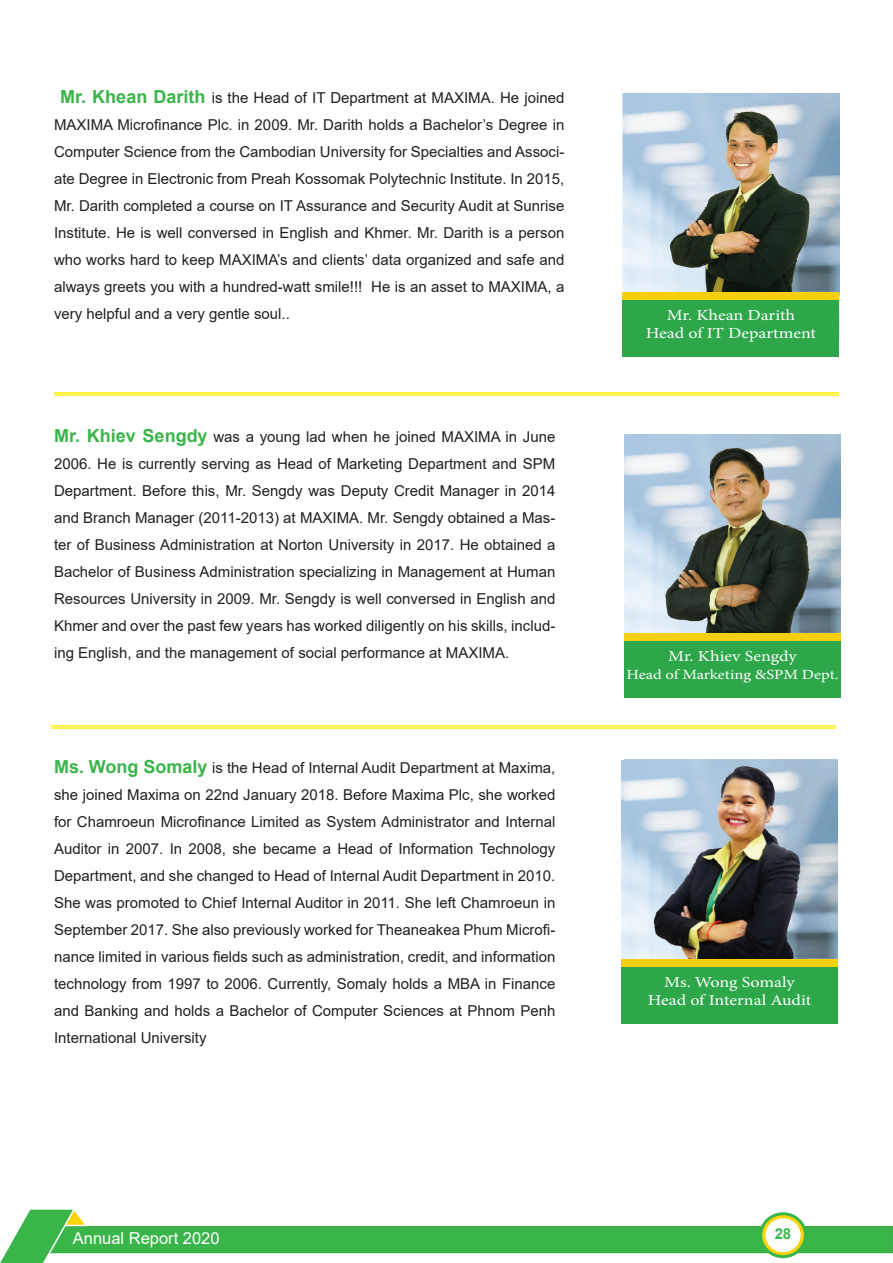
<style>
.page{position:relative;width:893px;height:1263px;background:#fff}
.page>*{position:absolute;margin:0;border:0;box-sizing:border-box;transform-origin:0 0}
.t1{font:16.5px "Arial";color:#fff}
.t2{font:15.3px/18px "Minion Pro";color:#fff;text-align:center;scale:1.18 1}
.t3{font:15px/27px "Arial";color:#231f20;text-align:justify}
.t4{font:700 15px "Arial";color:#3ab54a}
.t5{font:14.1px "Minion Pro";letter-spacing:-.005em;color:#fff;scale:1.18 1}
.s1{font-weight:700;font-size:18px;color:#3ab54a}
</style>
<div class="page">
<div style="left:26px;top:1227px;width:866px;height:25px;background:#3ab54a"></div>
<div style="left:25px;top:1226px;width:868px;height:27px;border:2px solid #40ae49"></div>
<svg style="left:761px;top:1214px;width:44px;height:43px"></svg>
<div style="left:759px;top:1212px;width:48px;height:46px;border:3px solid #3ab54a;border-radius:50%"></div>
<div style="left:767px;top:1220px;width:32px;height:31px;background:#fff;border-radius:50%"></div>
<div style="left:765px;top:1218px;width:36px;height:34px;border:3px solid #fff;border-radius:50%"></div>
<svg style="left:0;top:1209px;width:88px;height:54px"></svg>
<svg style="left:889px;top:1226px;width:4px;height:28px"></svg>
<hr style="left:54px;top:392px;width:785px;height:1px;background:#fff101">
<hr style="left:54px;top:393px;width:785px;height:1px;background:#fff101">
<hr style="left:54px;top:395px;width:785px;height:1px;background:#fff101">
<hr style="left:51px;top:725px;width:785px;height:1px;background:#fff101">
<hr style="left:51px;top:726px;width:785px;height:1px;background:#fff101">
<hr style="left:51px;top:728px;width:785px;height:1px;background:#fff101">
<img style="left:625px;top:760px;width:213px;height:199px">
<div style="left:621px;top:966px;width:217px;height:57px;background:#2da749"></div>
<div style="left:621px;top:959px;width:217px;height:7px;background:#f7cf11"></div>
<img style="left:624px;top:434px;width:217px;height:200px">
<div style="left:624px;top:641px;width:217px;height:57px;background:#2da749"></div>
<div style="left:624px;top:634px;width:217px;height:7px;background:#f7cf11"></div>
<img style="left:622px;top:93px;width:21px;height:199px">
<img style="left:643px;top:93px;width:196px;height:199px">
<div style="left:622px;top:299px;width:217px;height:58px;background:#2da749"></div>
<div style="left:622px;top:292px;width:217px;height:7px;background:#f7cf11"></div>
<p class="t3" style="left:54px;top:84px;width:512px;text-indent:6px"><span class="s1">Mr. Khean Darith</span> is the Head of IT Department at MAXIMA. He joined MAXIMA Microfinance Plc. in 2009. Mr. Darith holds a Bachelor’s Degree in Computer Science from the Cambodian University for Specialties and Associ&shy;ate Degree in Electronic from Preah Kossomak Polytechnic Institute. In 2015, Mr. Darith completed a course on IT Assurance and Security Audit at Sunrise Institute. He is well conversed in English and Khmer. Mr. Darith is a person who works hard to keep MAXIMA’s and clients’ data organized and safe and always greets you with a hundred-watt smile!!! He is an asset to MAXIMA, a very helpful and a very gentle soul..</p>
<p class="t3" style="left:54px;top:423px;width:503px"><span class="s1">Mr. Khiev Sengdy</span> was a young lad when he joined MAXIMA in June 2006. He is currently serving as Head of Marketing Department and SPM Department. Before this, Mr. Sengdy was Deputy Credit Manager in 2014 and Branch Manager (2011-2013) at MAXIMA. Mr. Sengdy obtained a Mas&shy;ter of Business Administration at Norton University in 2017. He obtained a Bachelor of Business Administration specializing in Management at Human Resources University in 2009. Mr. Sengdy is well conversed in English and Khmer and over the past few years has worked diligently on his skills, includ&shy;ing English, and the management of social performance at MAXIMA.</p>
<p class="t3" style="left:54px;top:754px;width:503px"><span class="s1">Ms. Wong Somaly</span> is the Head of Internal Audit Department at Maxima, she joined Maxima on 22nd January 2018. Before Maxima Plc, she worked for Chamroeun Microfinance Limited as System Administrator and Internal Auditor in 2007. In 2008, she became a Head of Information Technology Department, and she changed to Head of Internal Audit Department in 2010.<br>She was promoted to Chief Internal Auditor in 2011. She left Chamroeun in September 2017. She also previously worked for Theaneakea Phum Microfi&shy;nance limited in various fields such as administration, credit, and information technology from 1997 to 2006. Currently, Somaly holds a MBA in Finance and Banking and holds a Bachelor of Computer Sciences at Phnom Penh International University</p>
<p class="t2" style="left:646px;top:306px;width:146px">Mr. Khean Darith<br>Head of IT Department</p>
<p class="t2" style="left:668px;top:647px;width:110px">Mr. Khiev Sengdy</p>
<p class="t5" style="left:626px;top:665px;width:181px">Head of Marketing &amp;SPM Dept.</p>
<p class="t2" style="left:648px;top:973px;width:140px">Ms. Wong Somaly<br>Head of Internal Audit</p>
<p class="t1" style="left:73px;top:1227px;width:148px">Annual Report 2020</p>
<p class="t4" style="left:775px;top:1223px;width:18px">28</p>
</div>
